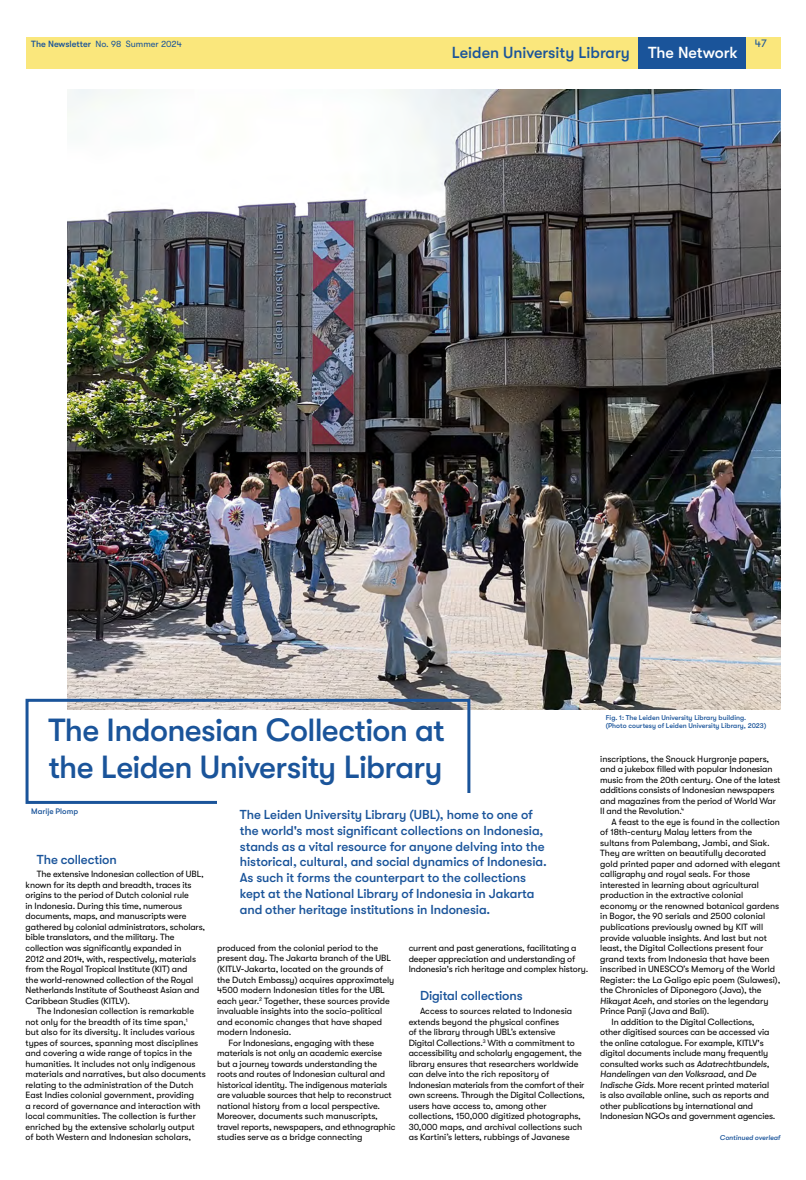
<style>
.page{position:relative;width:806px;height:1180px;background:#fff}
.page>*{position:absolute;margin:0;border:0;box-sizing:border-box;transform-origin:0 0}
.t1{font:500 32px/37px "GT Walsheim Pro";letter-spacing:-.02em;color:#1a549a}
.t2{font:500 16px "GT Walsheim Pro";color:#1a549a}
.t3{font:500 13px/15.8px "GT Walsheim Pro";letter-spacing:-.005em;color:#1a549a}
.t4{font:11px "GT Walsheim Pro";color:#1a549a}
.t5{font:9px/10.5px "GT Walsheim Pro";letter-spacing:-.005em;color:#000}
.t6{font:italic 9px "GT Walsheim Pro";letter-spacing:-.01em;color:#000}
.t7{font:9px "GT Walsheim Pro";color:#1a549a}
.t8{font:500 8px "GT Walsheim Pro";color:#1a549a}
.t9{font:500 7px/8px "GT Walsheim Pro";color:#1a549a}
.t10{font:italic 500 7px "GT Walsheim Pro";color:#1a549a}
.s1{font-weight:500}
.s2{color:#fff}
.s3{color:#db393d}
.s4{font-style:italic}
.s5{font-style:normal}
</style>
<div class="page">
<img style="left:68px;top:89px;width:712px;height:620px">
<div style="left:26px;top:37px;width:754px;height:31px;background:#fae77c"></div>
<div style="left:638px;top:37px;width:108px;height:31px;background:#1a549a"></div>
<div style="left:26px;top:698px;width:444px;height:105px;border:3px solid #1a549a"></div>
<div style="left:217px;top:793px;width:371px;height:147px;background:#fff"></div>
<p class="t7" style="left:31px;top:39px;width:152px"><span class="s1">The Newsletter</span> No. 98 Summer 2024</p>
<h2 class="t2" style="left:451px;top:43px;width:287px">Leiden University Library <span class="s2">The Network</span></h2>
<p class="t4" style="left:754px;top:37px;width:13px"><span class="s3">9</span>47</p>
<h1 class="t1" style="left:48px;top:711px;width:398px">The Indonesian Collection at the Leiden University Library</h1>
<p class="t3" style="left:240px;top:806px;width:308px">The Leiden University Library (UBL), home to one of the world's most significant collections on Indonesia, stands as a vital resource for anyone delving into the historical, cultural, and social dynamics of Indonesia.<br>As such it forms the counterpart to the collections kept at the National Library of Indonesia in Jakarta and other heritage institutions in Indonesia.</p>
<p class="t8" style="left:31px;top:807px;width:48px">Marije Plomp</p>
<h3 class="t3" style="left:37px;top:851px;width:81px">The collection</h3>
<p class="t5" style="left:26px;top:869px;width:181px;text-indent:11px">The extensive Indonesian collection of UBL, known for its depth and breadth, traces its origins to the period of Dutch colonial rule<br>in Indonesia. During this time, numerous documents, maps, and manuscripts were gathered by colonial administrators, scholars, bible translators, and the military. The collection was significantly expanded in<br>2012 and 2014, with, respectively, materials from the Royal Tropical Institute (KIT) and<br>the world-renowned collection of the Royal Netherlands Institute of Southeast Asian and Caribbean Studies (KITLV).</p>
<p class="t5" style="left:26px;top:1005px;width:181px;text-indent:11px">The Indonesian collection is remarkable not only for the breadth of its time span,<sup>1<br></sup>but also for its diversity. It includes various types of sources, spanning most disciplines and covering a wide range of topics in the humanities. It includes not only indigenous materials and narratives, but also documents relating to the administration of the Dutch East Indies colonial government, providing<br>a record of governance and interaction with local communities. The collection is further enriched by the extensive scholarly output<br>of both Western and Indonesian scholars,</p>
<p class="t5" style="left:217px;top:942px;width:162px">produced from the colonial period to the</p>
<p class="t5" style="left:217px;top:953px;width:175px">present day. The Jakarta branch of the UBL</p>
<p class="t5" style="left:217px;top:963px;width:167px">(KITLV-Jakarta, located on the grounds of</p>
<p class="t5" style="left:217px;top:974px;width:179px">the Dutch Embassy) acquires approximately</p>
<p class="t5" style="left:217px;top:984px;width:169px">4500 modern Indonesian titles for the UBL</p>
<p class="t5" style="left:217px;top:995px;width:174px">each year.<sup>2</sup> Together, these sources provide</p>
<p class="t5" style="left:217px;top:1005px;width:167px">invaluable insights into the socio-political</p>
<p class="t5" style="left:217px;top:1016px;width:166px">and economic changes that have shaped</p>
<p class="t5" style="left:217px;top:1026px;width:76px">modern Indonesia.</p>
<p class="t5" style="left:228px;top:1037px;width:147px">For Indonesians, engaging with these</p>
<p class="t5" style="left:217px;top:1047px;width:166px">materials is not only an academic exercise</p>
<p class="t5" style="left:217px;top:1058px;width:161px">but a journey towards understanding the</p>
<p class="t5" style="left:217px;top:1068px;width:169px">roots and routes of Indonesian cultural and</p>
<p class="t5" style="left:217px;top:1079px;width:172px">historical identity. The indigenous materials</p>
<p class="t5" style="left:217px;top:1089px;width:176px">are valuable sources that help to reconstruct</p>
<p class="t5" style="left:217px;top:1100px;width:164px">national history from a local perspective.</p>
<p class="t5" style="left:217px;top:1110px;width:162px">Moreover, documents such manuscripts,</p>
<p class="t5" style="left:217px;top:1121px;width:180px">travel reports, newspapers, and ethnographic</p>
<p class="t5" style="left:217px;top:1131px;width:147px">studies serve as a bridge connecting</p>
<p class="t5" style="left:408px;top:942px;width:181px">current and past generations, facilitating a deeper appreciation and understanding of<br>Indonesia's rich heritage and complex history.</p>
<h3 class="t3" style="left:420px;top:987px;width:104px">Digital collections</h3>
<p class="t5" style="left:408px;top:1005px;width:177px;text-indent:11px">Access to sources related to Indonesia extends beyond the physical confines<br>of the library through UBL’s extensive<br>Digital Collections.<sup>3</sup> With a commitment to accessibility and scholarly engagement, the library ensures that researchers worldwide can delve into the rich repository of Indonesian materials from the comfort of their own screens. Through the Digital Collections, users have access to, among other collections, 150,000 digitized photographs, 30,000 maps, and archival collections such as Kartini’s letters, rubbings of Javanese</p>
<p class="t9" style="left:605px;top:713px;width:162px">Fig. 1: The Leiden University Library building. (Photo courtesy of Leiden University Library, 2023)</p>
<p class="t5" style="left:600px;top:753px;width:181px">inscriptions, the Snouck Hurgronje papers, and a jukebox filled with popular Indonesian music from the 20th century. One of the latest additions consists of Indonesian newspapers and magazines from the period of World War II and the Revolution.<sup>4</sup></p>
<p class="t5" style="left:611px;top:816px;width:170px">A feast to the eye is found in the collection</p>
<p class="t5" style="left:600px;top:827px;width:153px">of 18th-century Malay letters from the</p>
<p class="t5" style="left:600px;top:837px;width:171px">sultans from Palembang, Jambi, and Siak.</p>
<p class="t5" style="left:600px;top:848px;width:167px">They are written on beautifully decorated</p>
<p class="t5" style="left:600px;top:858px;width:181px">gold printed paper and adorned with elegant</p>
<p class="t5" style="left:600px;top:869px;width:151px">calligraphy and royal seals. For those</p>
<p class="t5" style="left:600px;top:879px;width:160px">interested in learning about agricultural</p>
<p class="t5" style="left:600px;top:890px;width:145px">production in the extractive colonial</p>
<p class="t5" style="left:600px;top:900px;width:180px">economy or the renowned botanical gardens</p>
<p class="t5" style="left:600px;top:911px;width:166px">in Bogor, the 90 serials and 2500 colonial</p>
<p class="t5" style="left:600px;top:921px;width:164px">publications previously owned by KIT will</p>
<p class="t5" style="left:600px;top:932px;width:168px">provide valuable insights. And last but not</p>
<p class="t5" style="left:600px;top:942px;width:164px">least, the Digital Collections present four</p>
<p class="t5" style="left:600px;top:953px;width:171px">grand texts from Indonesia that have been</p>
<p class="t5" style="left:600px;top:963px;width:176px">inscribed in UNESCO’s Memory of the World</p>
<p class="t5" style="left:600px;top:974px;width:181px">Register: the La Galigo epic poem (Sulawesi),</p>
<p class="t5" style="left:600px;top:984px;width:163px">the Chronicles of Diponegoro (Java), the</p>
<p class="t5" style="left:600px;top:995px;width:170px"><span class="s4">Hikayat Aceh,</span> and stories on the legendary</p>
<p class="t5" style="left:600px;top:1005px;width:111px">Prince Panji (Java and Bali).</p>
<p class="t5" style="left:611px;top:1016px;width:144px">In addition to the Digital Collections,</p>
<p class="t5" style="left:600px;top:1026px;width:170px">other digitised sources can be accessed via</p>
<p class="t5" style="left:600px;top:1037px;width:165px">the online catalogue. For example, KITLV's</p>
<p class="t5" style="left:600px;top:1047px;width:169px">digital documents include many frequently</p>
<p class="t5" style="left:600px;top:1058px;width:170px">consulted works such as <span class="s4">Adatrechtbundels,</span></p>
<p class="t6" style="left:600px;top:1068px;width:158px">Handelingen van den Volksraad, <span class="s5">and</span> De</p>
<p class="t5" style="left:600px;top:1079px;width:170px"><span class="s4">Indische Gids.</span> More recent printed material</p>
<p class="t5" style="left:600px;top:1089px;width:170px">is also available online, such as reports and</p>
<p class="t5" style="left:600px;top:1100px;width:154px">other publications by international and</p>
<p class="t5" style="left:600px;top:1110px;width:176px">Indonesian NGOs and government agencies.</p>
<p class="t10" style="left:719px;top:1133px;width:62px">Continued overleaf</p>
</div>
